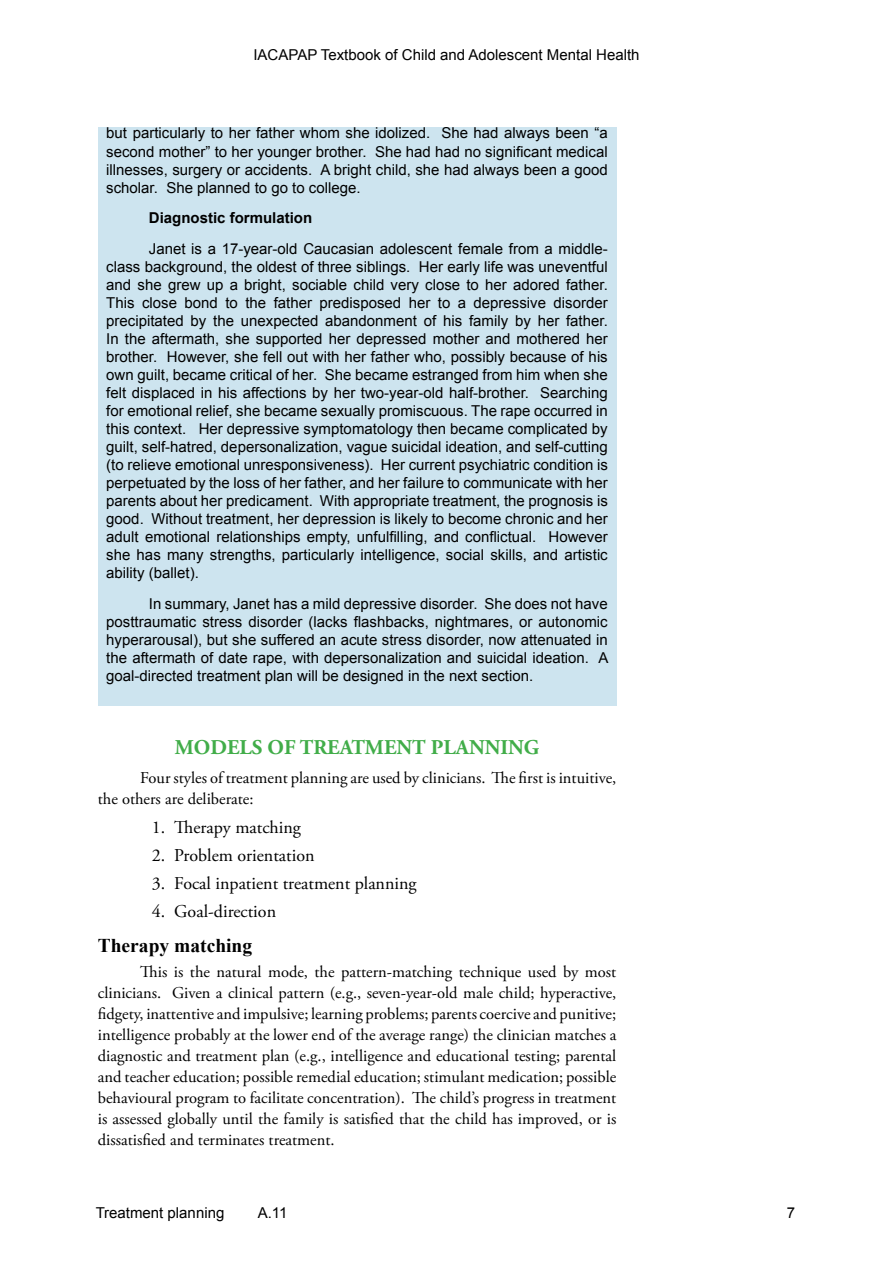
<style>
.page{position:relative;width:893px;height:1263px;background:#fff}
.page>*{position:absolute;margin:0;border:0;box-sizing:border-box;transform-origin:0 0}
.t1{font:700 21px "Adobe Garamond Pro";color:#41ad49}
.t2{font:700 19.5px "Times New Roman";color:#000}
.t3{font:18px "Adobe Garamond Pro";color:#000}
.t4{font:16.5px/21px "Adobe Garamond Pro";color:#000}
.t5{font:15px/18px "Arial";color:#000;text-align:justify}
.t6{font:700 15px "Arial";color:#000}
</style>
<div class="page">
<div style="left:98px;top:128px;width:518px;height:578px;background:#cde4ef"></div>
<p class="t5" style="left:253px;top:46px;width:388px">IACAPAP Textbook of Child and Adolescent Mental Health</p>
<p class="t5" style="left:106px;top:124px;width:503px">but particularly to her father whom she idolized. She had always been “a second mother” to her younger brother. She had had no significant medical illnesses, surgery or accidents. A bright child, she had always been a good scholar. She planned to go to college.</p>
<p class="t6" style="left:149px;top:208px;width:165px">Diagnostic formulation</p>
<p class="t5" style="left:106px;top:240px;width:503px;text-indent:43px">Janet is a 17-year-old Caucasian adolescent female from a middle&shy;class background, the oldest of three siblings. Her early life was uneventful and she grew up a bright, sociable child very close to her adored father.<br>This close bond to the father predisposed her to a depressive disorder precipitated by the unexpected abandonment of his family by her father.<br>In the aftermath, she supported her depressed mother and mothered her brother. However, she fell out with her father who, possibly because of his own guilt, became critical of her. She became estranged from him when she felt displaced in his affections by her two-year-old half-brother. Searching for emotional relief, she became sexually promiscuous. The rape occurred in this context. Her depressive symptomatology then became complicated by guilt, self-hatred, depersonalization, vague suicidal ideation, and self-cutting (to relieve emotional unresponsiveness). Her current psychiatric condition is perpetuated by the loss of her father, and her failure to communicate with her parents about her predicament. With appropriate treatment, the prognosis is good. Without treatment, her depression is likely to become chronic and her adult emotional relationships empty, unfulfilling, and conflictual. However she has many strengths, particularly intelligence, social skills, and artistic ability (ballet).</p>
<p class="t5" style="left:106px;top:595px;width:504px;text-indent:43px">In summary, Janet has a mild depressive disorder. She does not have posttraumatic stress disorder (lacks flashbacks, nightmares, or autonomic hyperarousal), but she suffered an acute stress disorder, now attenuated in the aftermath of date rape, with depersonalization and suicidal ideation. A goal-directed treatment plan will be designed in the next section.</p>
<h1 class="t1" style="left:175px;top:735px;width:366px">MODELS OF TREATMENT PLANNING</h1>
<p class="t4" style="left:98px;top:768px;width:520px;text-indent:43px">Four styles of treatment planning are used by clinicians. The first is intuitive, the others are deliberate:</p>
<p class="t3" style="left:152px;top:816px;width:151px">1. Therapy matching</p>
<p class="t3" style="left:152px;top:844px;width:164px">2. Problem orientation</p>
<p class="t3" style="left:152px;top:873px;width:266px">3. Focal inpatient treatment planning</p>
<p class="t3" style="left:152px;top:901px;width:126px">4. Goal-direction</p>
<h2 class="t2" style="left:98px;top:932px;width:156px">Therapy matching</h2>
<p class="t4" style="left:98px;top:962px;width:520px;text-align:justify;text-indent:43px">This is the natural mode, the pattern-matching technique used by most clinicians. Given a clinical pattern (e.g., seven-year-old male child; hyperactive, fidgety, inattentive and impulsive; learning problems; parents coercive and punitive; intelligence probably at the lower end of the average range) the clinician matches a diagnostic and treatment plan (e.g., intelligence and educational testing; parental and teacher education; possible remedial education; stimulant medication; possible behavioural program to facilitate concentration). The child’s progress in treatment is assessed globally until the family is satisfied that the child has improved, or is dissatisfied and terminates treatment.</p>
<p class="t5" style="left:96px;top:1203px;width:130px">Treatment planning</p>
<p class="t5" style="left:258px;top:1203px;width:31px">A.11</p>
<p class="t5" style="left:787px;top:1204px;width:10px">7</p>
</div>
